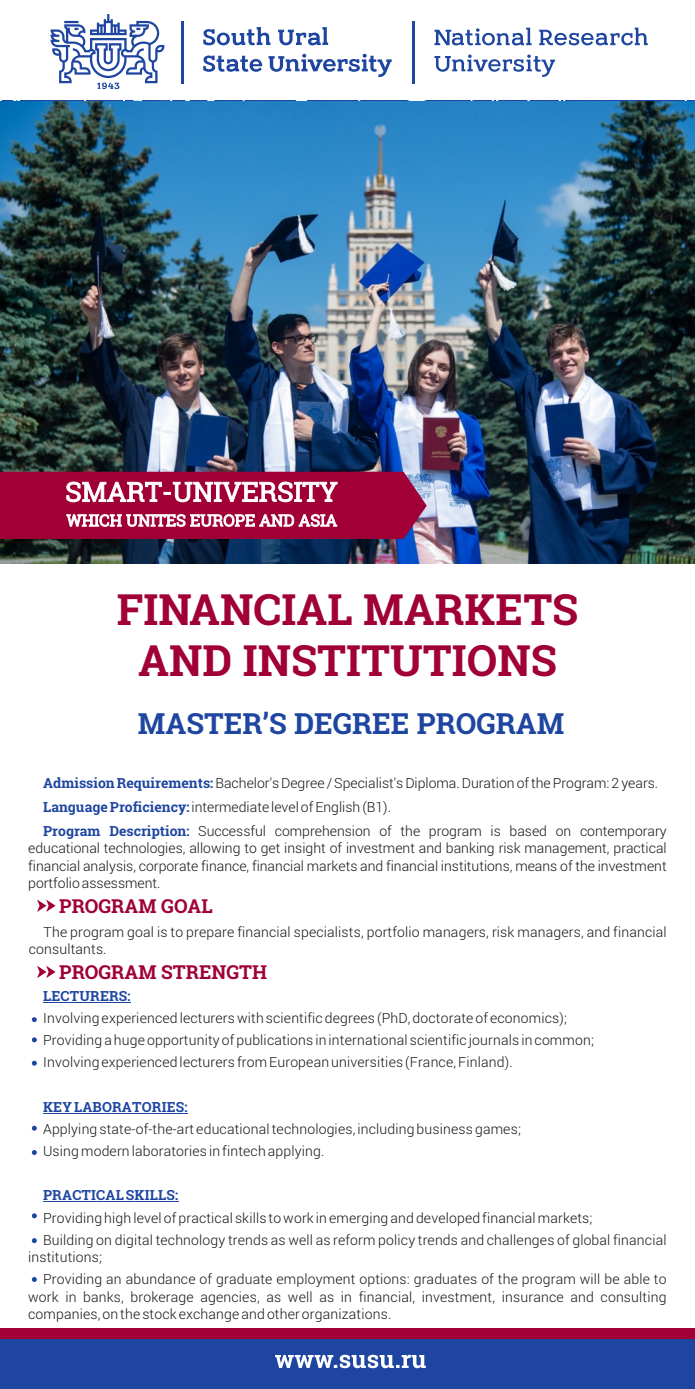
<style>
.page{position:relative;width:695px;height:1389px;background:#fff}
.page>*{position:absolute;margin:0;border:0;box-sizing:border-box;transform-origin:0 0}
.t1{font:700 43.05px/51.1px "Roboto Slab";color:#a00035;text-align:center}
.t2{font:700 29.22px "Roboto Slab";color:#1e46a1}
.t3{font:700 19.25px "Roboto Slab";color:#a00035}
.t4{font:300 14px/22.2px "Roboto";letter-spacing:.01em;color:#151616}
.t5{font:700 14px "Roboto Slab";letter-spacing:.01em;color:#1e46a1}
.s1{font-family:"Roboto Slab";font-weight:700;color:#1e46a1}
</style>
<div class="page">
<svg style="left:50px;top:14px;width:114px;height:76px"></svg>
<svg style="left:434px;top:55px;width:121px;height:22px"></svg>
<svg style="left:434px;top:28px;width:213px;height:18px"></svg>
<svg style="left:203px;top:54px;width:188px;height:23px"></svg>
<svg style="left:203px;top:27px;width:125px;height:19px"></svg>
<hr style="left:181px;top:21px;width:2px;height:62px;background:#1e46a1">
<hr style="left:412px;top:21px;width:2px;height:62px;background:#1e46a1">
<div style="left:0;top:1333px;width:694px;height:56px;background:#1e46a1"></div>
<svg style="left:275px;top:1355px;width:151px;height:13px"></svg>
<svg style="left:37px;top:966px;width:19px;height:12px"></svg>
<div style="left:0;top:1328px;width:694px;height:11px;background:#a00035"></div>
<svg style="left:37px;top:900px;width:19px;height:12px"></svg>
<svg style="left:32px;top:1213px;width:5px;height:5px"></svg>
<svg style="left:32px;top:1238px;width:5px;height:5px"></svg>
<svg style="left:32px;top:1277px;width:5px;height:5px"></svg>
<img style="left:0;top:100px;width:694px;height:464px">
<hr style="left:51px;top:1002px;width:76px;height:1px;background:#1e46a1">
<svg style="left:43px;top:1113px;width:31px;height:1px"></svg>
<hr style="left:74px;top:1113px;width:110px;height:1px;background:#1e46a1">
<hr style="left:43px;top:1202px;width:135px;height:1px;background:#1e46a1">
<svg style="left:32px;top:1017px;width:5px;height:5px"></svg>
<svg style="left:32px;top:1037px;width:5px;height:5px"></svg>
<svg style="left:32px;top:1061px;width:5px;height:5px"></svg>
<svg style="left:32px;top:1126px;width:5px;height:5px"></svg>
<svg style="left:32px;top:1150px;width:5px;height:5px"></svg>
<h1 class="t1" style="left:117px;top:583px;width:462px">FINANCIAL MARKETS<br>AND INSTITUTIONS</h1>
<h2 class="t2" style="left:138px;top:704px;width:428px">MASTER’S DEGREE PROGRAM</h2>
<p class="t4" style="left:43px;top:770px;width:625px;line-height:24px"><span class="s1">Admission Requirements:</span>Bachelor's Degree / Specialist's Diploma. Duration of the Program: 2 years.<br><span class="s1">Language Proficiency:</span> intermediate level of English (B1).<br><span class="s1">Program Description:</span> Successful comprehension of the program is based on contemporary</p>
<p class="t4" style="left:28px;top:839px;width:639px;line-height:17.5px;text-align:justify">educational technologies, allowing to get insight of investment and banking risk management, practical financial analysis, corporate finance, financial markets and financial institutions, means of the investment portfolio assessment.</p>
<h3 class="t3" style="left:59px;top:893px;width:155px">PROGRAM GOAL</h3>
<p class="t4" style="left:29px;top:923px;width:639px;line-height:17.5px;text-indent:15px">The program goal is to prepare financial specialists, portfolio managers, risk managers, and financial consultants.</p>
<p class="t5" style="left:43px;top:986px;width:89px">LECTURERS:</p>
<p class="t4" style="left:43px;top:1007px;width:552px">Involving experienced lecturers with scientific degrees (PhD, doctorate of economics);<br>Providing a huge opportunity of publications in international scientific journals in common;<br>Involving experienced lecturers from European universities (France, Finland).</p>
<p class="t5" style="left:43px;top:1097px;width:146px">KEY LABORATORIES:</p>
<p class="t4" style="left:43px;top:1117px;width:479px">Applying state-of-the-art educational technologies, including business games;<br>Using modern laboratories in fintech applying.</p>
<p class="t5" style="left:43px;top:1186px;width:137px">PRACTICAL SKILLS:</p>
<p class="t4" style="left:43px;top:1206px;width:625px">Providing high level of practical skills to work in emerging and developed financial markets;<br>Building on digital technology trends as well as reform policy trends and challenges of global financial</p>
<p class="t4" style="left:43px;top:1246px;width:625px;text-indent:-15px">institutions;<br>Providing an abundance of graduate employment options: graduates of the program will be able to</p>
<p class="t4" style="left:28px;top:1288px;width:639px;line-height:17.5px">work in banks, brokerage agencies, as well as in financial, investment, insurance and consulting companies, on the stock exchange and other organizations.</p>
<h3 class="t3" style="left:59px;top:959px;width:209px">PROGRAM STRENGTH</h3>
</div>
